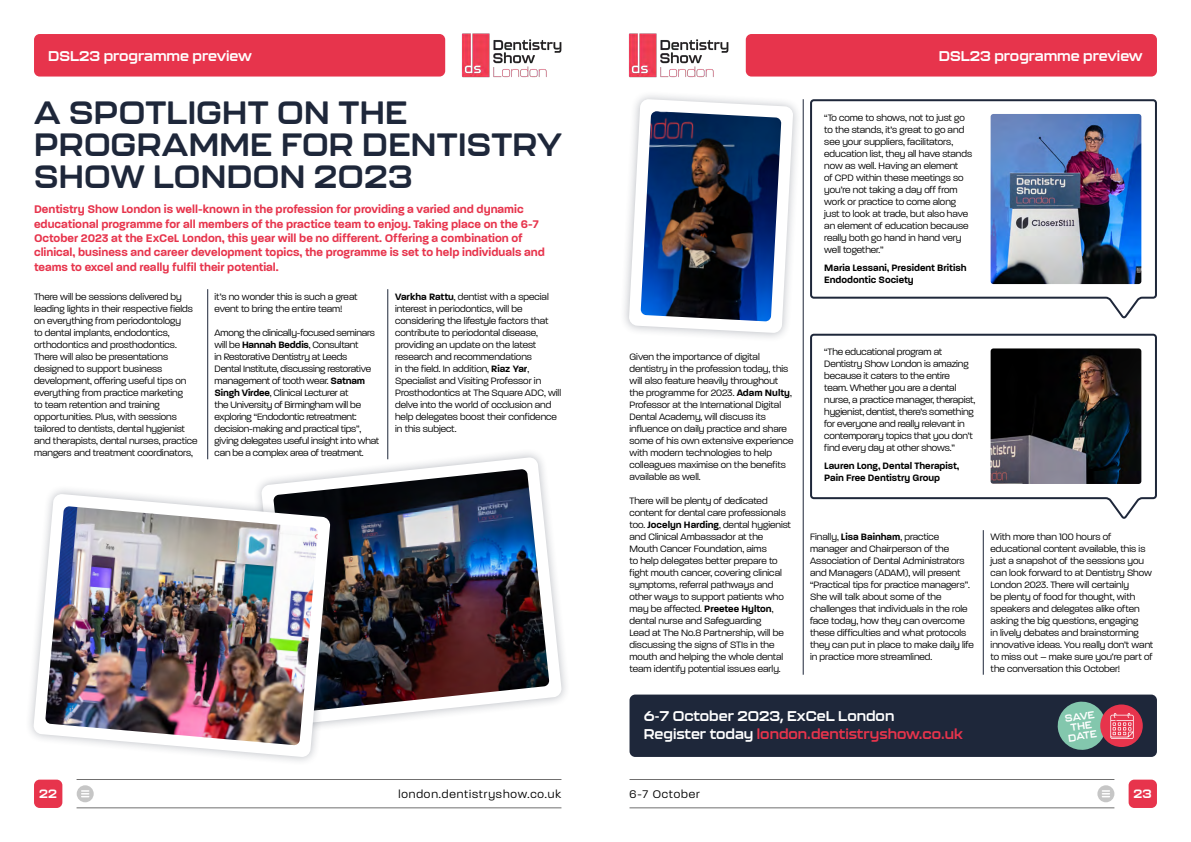
<style>
.page{position:relative;width:1191px;height:842px;background:#fff}
.page>*{position:absolute;margin:0;border:0;box-sizing:border-box;transform-origin:0 0}
.t1{font:700 32px/32px "Kallisto";letter-spacing:.01em;color:#1e273a}
.t2{font:700 14px/18.8px "Kallisto";color:#fff}
.t3{font:600 12px/14.4px "Paralucent";color:#e7344c}
.t4{font:300 12px "Paralucent";letter-spacing:.075em;color:#000}
.t5{font:700 12px "Kallisto";color:#fff}
.t6{font:300 10px/12px "Paralucent";color:#000}
.t7{font:600 10px/12px "Paralucent";color:#000}
.t8{font:700 10px/10px "Kallisto";color:#fff;text-align:center}
.s1{font-weight:600}
.s2{color:#e7344c}
</style>
<div class="page">
<div style="left:34px;top:780px;width:28px;height:28px;background:#e7344c;border-radius:6px"></div>
<hr style="left:77px;top:779px;width:484px;height:1px;background:#706f6f">
<div style="left:1128px;top:780px;width:29px;height:28px;background:#e7344c;border-radius:6px"></div>
<hr style="left:629px;top:779px;width:485px;height:1px;background:#706f6f">
<hr style="left:77px;top:808px;width:484px;height:1px;background:#706f6f">
<hr style="left:629px;top:808px;width:485px;height:1px;background:#706f6f">
<div style="left:1097px;top:785px;width:17px;height:17px;background:#c6c6c6;border-radius:50%"></div>
<svg style="left:1102px;top:790px;width:7px;height:7px"></svg>
<svg style="left:77px;top:785px;width:17px;height:17px"></svg>
<svg style="left:82px;top:790px;width:7px;height:7px"></svg>
<div style="left:34px;top:34px;width:411px;height:43px;background:#e7344c;border-radius:6px"></div>
<img style="left:443px;top:33px;width:119px;height:45px">
<div style="left:746px;top:34px;width:411px;height:43px;background:#e7344c;border-radius:6px"></div>
<img style="left:628px;top:33px;width:121px;height:45px">
<hr style="left:207px;top:289px;width:1px;height:170px;background:#1e273a">
<hr style="left:387px;top:289px;width:1px;height:170px;background:#1e273a">
<hr style="left:803px;top:99px;width:1px;height:576px;background:#1e273a">
<hr style="left:983px;top:530px;width:1px;height:145px;background:#1e273a">
<div style="left:629px;top:694px;width:528px;height:63px;background:#1e273a;border-radius:6px"></div>
<div style="left:1100px;top:704px;width:42px;height:43px;background:#e7344c;border-radius:50%"></div>
<svg style="left:1057px;top:701px;width:76px;height:49px"></svg>
<div style="left:252px;top:448px;width:318px;height:286px;background:#fff"></div>
<svg style="left:261px;top:457px;width:301px;height:268px"></svg>
<img style="left:273px;top:469px;width:276px;height:243px">
<div style="left:24px;top:485px;width:315px;height:281px;background:#1e273a;opacity:.3"></div>
<svg style="left:33px;top:494px;width:297px;height:263px"></svg>
<img style="left:45px;top:506px;width:273px;height:239px">
<div style="left:619px;top:90px;width:183px;height:252px;background:#1e273a;opacity:.3"></div>
<svg style="left:629px;top:99px;width:164px;height:234px"></svg>
<img style="left:640px;top:111px;width:141px;height:210px">
<svg style="left:810px;top:99px;width:347px;height:220px"></svg>
<img style="left:990px;top:114px;width:151px;height:170px">
<svg style="left:810px;top:333px;width:347px;height:186px"></svg>
<img style="left:990px;top:348px;width:151px;height:136px">
<h2 class="t2" style="left:48px;top:46px;width:205px">DSL23 programme preview</h2>
<h2 class="t2" style="left:939px;top:46px;width:205px">DSL23 programme preview</h2>
<h1 class="t1" style="left:34px;top:95px;width:529px">A SPOTLIGHT ON THE<br>PROGRAMME FOR DENTISTRY<br>SHOW LONDON 2023</h1>
<p class="t3" style="left:34px;top:202px;width:512px">Dentistry Show London is well-known in the profession for providing a varied and dynamic educational programme for all members of the practice team to enjoy. Taking place on the 6-7<br>October 2023 at the ExCeL London, this year will be no different. Offering a combination of clinical, business and career development topics, the programme is set to help individuals and teams to excel and really fulfil their potential.</p>
<p class="t6" style="left:34px;top:291px;width:165px">There will be sessions delivered by leading lights in their respective fields on everything from periodontology<br>to dental implants, endodontics, orthodontics and prosthodontics.<br>There will also be presentations designed to support business development, offering useful tips on everything from practice marketing<br>to team retention and training opportunities. Plus, with sessions tailored to dentists, dental hygienist and therapists, dental nurses, practice mangers and treatment coordinators,</p>
<p class="t6" style="left:214px;top:291px;width:145px">it’s no wonder this is such a great event to bring the entire team!</p>
<p class="t6" style="left:824px;top:112px;width:149px">“To come to shows, not to just go to the stands, it’s great to go and see your suppliers, facilitators, education list, they all have stands now as well. Having an element<br>of CPD within these meetings so you’re not taking a day off from work or practice to come along just to look at trade, but also have an element of education because really both go hand in hand very well together.”</p>
<p class="t7" style="left:824px;top:262px;width:144px">Maria Lessani, President British<br>Endodontic Society</p>
<p class="t6" style="left:395px;top:291px;width:167px"><span class="s1">Varkha Rattu</span>, dentist with a special interest in periodontics, will be considering the lifestyle factors that contribute to periodontal disease, providing an update on the latest research and recommendations<br>in the field. In addition, <span class="s1">Riaz Yar</span>, Specialist and Visiting Professor in Prosthodontics at The Square ADC, will delve into the world of occlusion and help delegates boost their confidence in this subject.</p>
<p class="t6" style="left:214px;top:327px;width:166px">Among the clinically-focused seminars will be <span class="s1">Hannah Beddis</span>, Consultant<br>in Restorative Dentistry at Leeds<br>Dental Institute, discussing restorative management of tooth wear. <span class="s1">Satnam Singh Virdee</span>, Clinical Lecturer at<br>the University of Birmingham will be exploring “Endodontic retreatment: decision-making and practical tips”, giving delegates useful insight into what can be a complex area of treatment.</p>
<p class="t6" style="left:824px;top:346px;width:152px">“The educational program at Dentistry Show London is amazing because it caters to the entire team. Whether you are a dental nurse, a practice manager, therapist, hygienist, dentist, there’s something for everyone and really relevant in contemporary topics that you don’t find every day at other shows.”</p>
<p class="t7" style="left:824px;top:460px;width:137px">Lauren Long, Dental Therapist,<br>Pain Free Dentistry Group</p>
<p class="t6" style="left:629px;top:351px;width:165px">Given the importance of digital dentistry in the profession today, this will also feature heavily throughout the programme for 2023. <span class="s1">Adam Nulty</span>, Professor at the International Digital Dental Academy, will discuss its influence on daily practice and share some of his own extensive experience with modern technologies to help colleagues maximise on the benefits available as well.</p>
<p class="t6" style="left:629px;top:495px;width:163px">There will be plenty of dedicated content for dental care professionals too. <span class="s1">Jocelyn Harding</span>, dental hygienist and Clinical Ambassador at the Mouth Cancer Foundation, aims<br>to help delegates better prepare to fight mouth cancer, covering clinical symptoms, referral pathways and other ways to support patients who may be affected. <span class="s1">Preetee Hylton</span>, dental nurse and Safeguarding<br>Lead at The No.8 Partnership, will be discussing the signs of STIs in the mouth and helping the whole dental team identify potential issues early.</p>
<p class="t6" style="left:810px;top:531px;width:165px">Finally, <span class="s1">Lisa Bainham</span>, practice manager and Chairperson of the Association of Dental Administrators and Managers (ADAM), will present “Practical tips for practice managers”.<br>She will talk about some of the challenges that individuals in the role face today, how they can overcome these difficulties and what protocols they can put in place to make daily life in practice more streamlined.</p>
<p class="t6" style="left:990px;top:531px;width:164px">With more than 100 hours of educational content available, this is just a snapshot of the sessions you can look forward to at Dentistry Show London 2023. There will certainly<br>be plenty of food for thought, with speakers and delegates alike often asking the big questions, engaging<br>in lively debates and brainstorming innovative ideas. You really don’t want to miss out – make sure you’re part of the conversation this October!</p>
<h2 class="t2" style="left:643px;top:706px;width:321px">6-7 October 2023, ExCeL London<br>Register today <span class="s2">london.dentistryshow.co.uk</span></h2>
<p class="t8" style="left:1064px;top:713px;width:31px;rotate:-8deg">SAVE<br>THE<br>DATE</p>
<p class="t5" style="left:39px;top:787px;width:19px">22</p>
<p class="t4" style="left:398px;top:787px;width:164px">london.dentistryshow.co.uk</p>
<p class="t4" style="left:629px;top:787px;width:72px">6-7 October</p>
<p class="t5" style="left:1133px;top:787px;width:20px">23</p>
</div>
